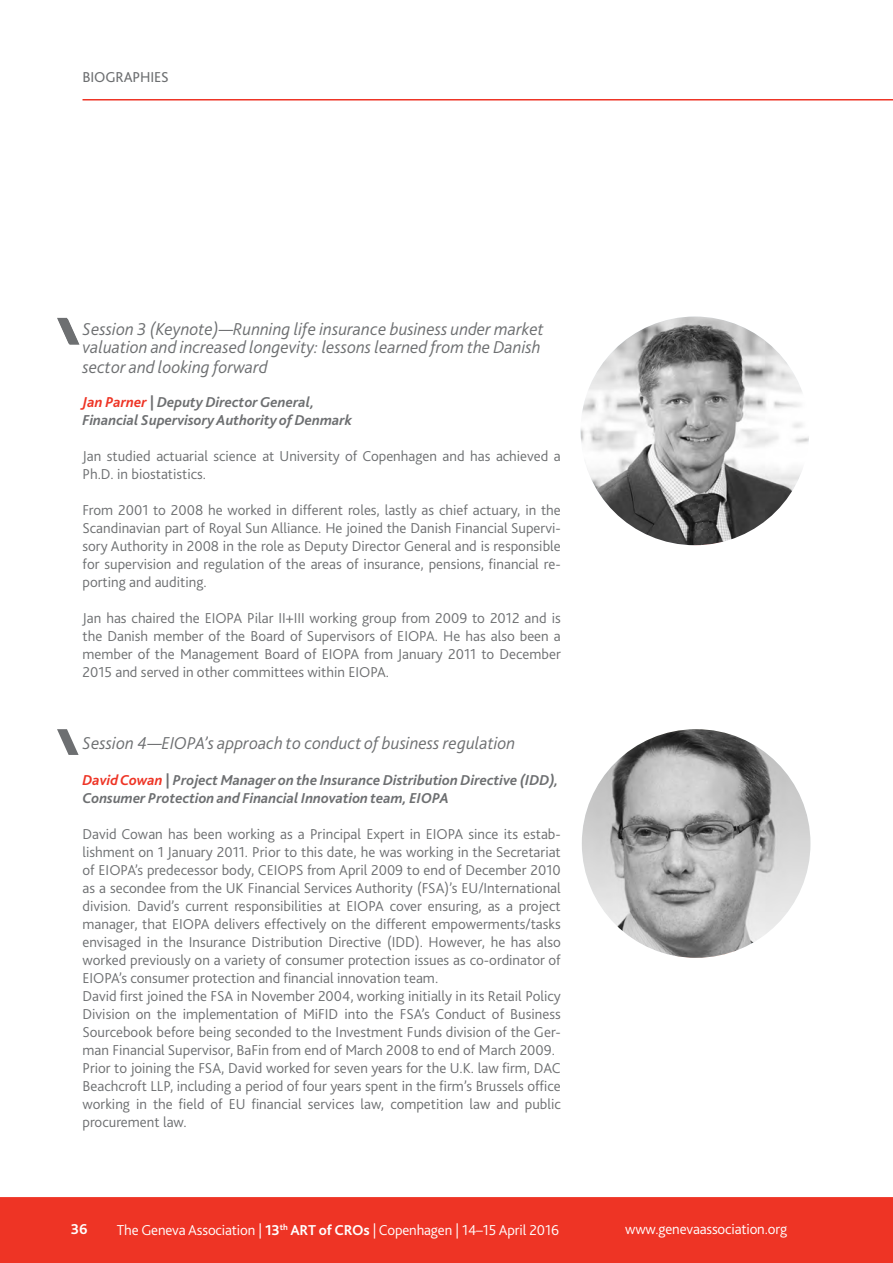
<style>
.page{position:relative;width:893px;height:1263px;background:#fff}
.page>*{position:absolute;margin:0;border:0;box-sizing:border-box;transform-origin:0 0}
.Body_text{font:italic 300 18px/18px "Bliss 2";color:#6d6f71}
.t1{font:300 15px/18px "Bliss 2";color:#6d6f71;text-align:justify}
.Body_italic{font:italic 700 15px/18px "Bliss 2";color:#6d6f71}
.t2{font:300 15px "Bliss 2";letter-spacing:-.01em;color:#fff}
.t3{font:15px "Bliss 2";letter-spacing:-.01em;color:#6d6f71}
.t4{font:700 15px "Bliss 2";color:#fff}
.s1{color:#ee3425}
.s2{font-weight:700}
</style>
<div class="page">
<div style="left:0;top:1197px;width:893px;height:66px;background:#ee3425"></div>
<hr style="left:82px;top:99px;width:811px;height:2px;background:#ee3425">
<svg style="left:581px;top:317px;width:228px;height:228px"></svg>
<svg style="left:582px;top:729px;width:228px;height:229px;background:#a6a6a6"></svg>
<svg style="left:57px;top:318px;width:23px;height:27px"></svg>
<svg style="left:57px;top:729px;width:22px;height:26px"></svg>
<p class="t3" style="left:82px;top:68px;width:88px">BIOGRAPHIES</p>
<p class="Body_text" style="left:82px;top:319px;width:463px">Session 3 (Keynote)—Running life insurance business under market valuation and increased longevity: lessons learned from the Danish</p>
<p class="Body_text" style="left:82px;top:358px;width:187px">sector and looking forward</p>
<p class="Body_italic" style="left:82px;top:392px;width:271px"><span class="s1">Jan Parner</span> | Deputy Director General,<br>Financial Supervisory Authority of Denmark</p>
<p class="t1" style="left:82px;top:446px;width:480px">Jan studied actuarial science at University of Copenhagen and has achieved a<br>Ph.D. in biostatistics.</p>
<p class="t1" style="left:82px;top:500px;width:480px">From 2001 to 2008 he worked in different roles, lastly as chief actuary, in the Scandinavian part of Royal Sun Alliance. He joined the Danish Financial Supervi&shy;sory Authority in 2008 in the role as Deputy Director General and is responsible for supervision and regulation of the areas of insurance, pensions, financial re&shy;porting and auditing.</p>
<p class="t1" style="left:82px;top:608px;width:480px">Jan has chaired the EIOPA Pilar II+III working group from 2009 to 2012 and is the Danish member of the Board of Supervisors of EIOPA. He has also been a member of the Management Board of EIOPA from January 2011 to December 2015 and served in other committees within EIOPA.</p>
<p class="Body_text" style="left:82px;top:733px;width:434px">Session 4—EIOPA’s approach to conduct of business regulation</p>
<p class="Body_italic" style="left:82px;top:770px;width:477px"><span class="s1">David Cowan</span> | Project Manager on the Insurance Distribution Directive (IDD),<br>Consumer Protection and Financial Innovation team, EIOPA</p>
<p class="t1" style="left:82px;top:824px;width:480px">David Cowan has been working as a Principal Expert in EIOPA since its estab&shy;lishment on 1 January 2011. Prior to this date, he was working in the Secretariat of EIOPA’s predecessor body, CEIOPS from April 2009 to end of December 2010 as a secondee from the UK Financial Services Authority (FSA)’s EU/International division. David’s current responsibilities at EIOPA cover ensuring, as a project manager, that EIOPA delivers effectively on the different empowerments/tasks envisaged in the Insurance Distribution Directive (IDD). However, he has also worked previously on a variety of consumer protection issues as co-ordinator of EIOPA’s consumer protection and financial innovation team.</p>
<p class="t1" style="left:82px;top:986px;width:480px">David first joined the FSA in November 2004, working initially in its Retail Policy Division on the implementation of MiFID into the FSA’s Conduct of Business Sourcebook before being seconded to the Investment Funds division of the Ger&shy;man Financial Supervisor, BaFin from end of March 2008 to end of March 2009.</p>
<p class="t1" style="left:82px;top:1058px;width:480px">Prior to joining the FSA, David worked for seven years for the U.K. law firm, DAC Beachcroft LLP, including a period of four years spent in the firm’s Brussels office working in the field of EU financial services law, competition law and public procurement law.</p>
<p class="t4" style="left:71px;top:1220px;width:18px">36</p>
<p class="t2" style="left:117px;top:1220px;width:444px">The Geneva Association | <span class="s2">13</span><sup>th</sup> <span class="s2">ART of CROs</span> | Copenhagen | 14–15 April 2016</p>
<p class="t2" style="left:625px;top:1220px;width:163px">www.genevaassociation.org</p>
</div>
